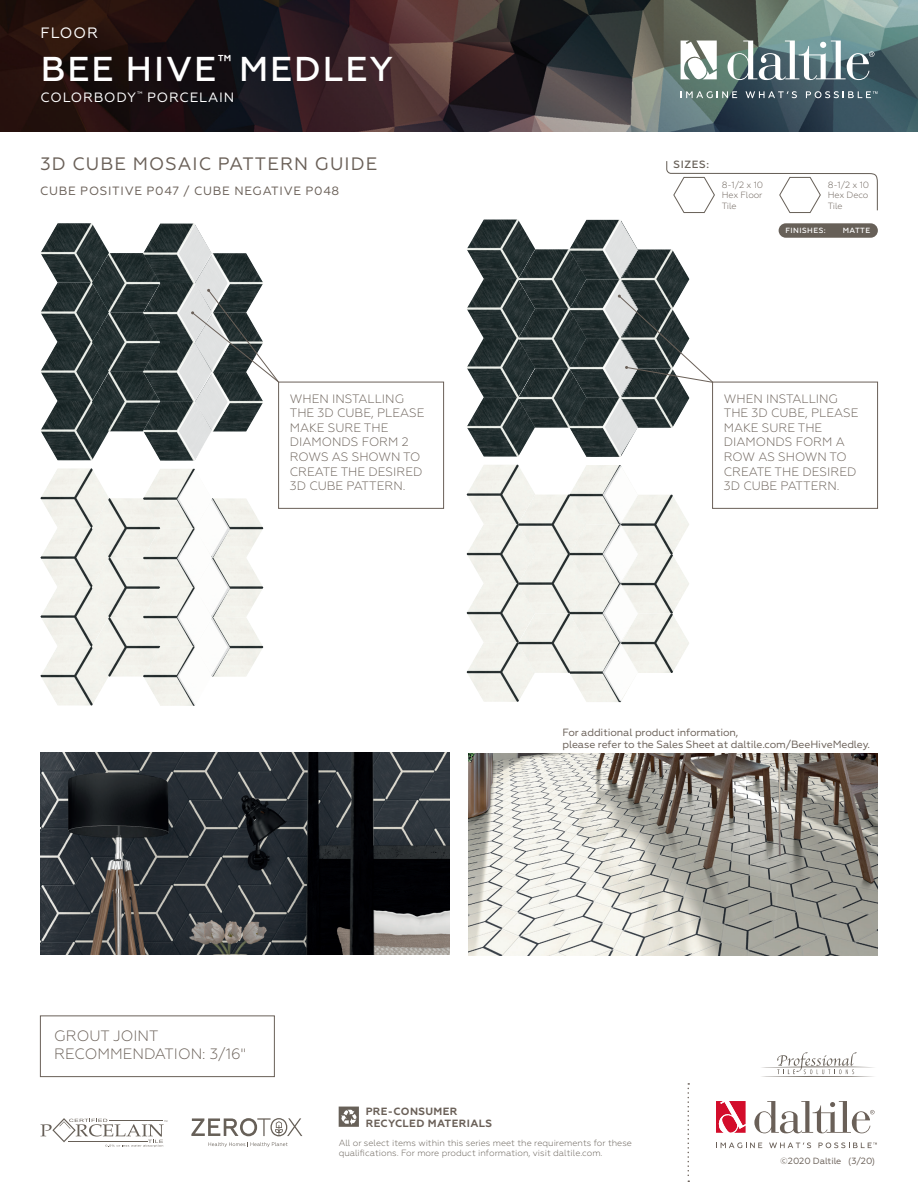
<style>
.page{position:relative;width:918px;height:1188px;background:#fff}
.page>*{position:absolute;margin:0;border:0;box-sizing:border-box;transform-origin:0 0}
.DAL_SS_Header_-_Cove{font:500 34.5px "Geometria";letter-spacing:.055em;color:#fff}
.t1{font:18px "Geometria";letter-spacing:.06em;color:#6a6058}
.t2{font:300 15px/18px "Geometria";color:#6a6058}
.DAL_SS_Header_Produc{font:15px "Geometria";letter-spacing:.06em;color:#fff}
.DAL_SS_Header_Second{font:13.5px "Geometria";letter-spacing:.06em;color:#fff}
.t3{font:300 12.15px/14.5px "Geometria";color:#6a6058}
.t4{font:12px "Geometria";letter-spacing:.06em;color:#6a6058}
.DAL_SS_Photo_Caption{font:10.5px/12px "Geometria";letter-spacing:-.01em;color:#6a6058}
.DAL_SS_Icon_Chart_Te{font:700 10.5px "Geometria";letter-spacing:.035em;color:#6a6058}
.DAL_SB_Chart_Header{font:500 10.5px "Geometria";letter-spacing:.06em;color:#676058}
.t5{font:300 9px/10.8px "Geometria";color:#676058}
.DAL_SS_Chart_Text_Le{font:300 9px/10.8px "Geometria";letter-spacing:-.01em;color:#6a6058}
.DAL_SS_Footer_Copyri{font:9px "Geometria";letter-spacing:-.01em;color:#6a6058}
.DAL_SB_Chart_Header-2{font:500 7.5px "Geometria";letter-spacing:.06em;color:#fff}
</style>
<div class="page">
<img style="left:0;top:0;width:918px;height:132px">
<svg style="left:688px;top:1083px;width:1px;height:99px"></svg>
<svg style="left:716px;top:1101px;width:30px;height:32px"></svg>
<svg style="left:754px;top:1101px;width:121px;height:32px"></svg>
<svg style="left:716px;top:1142px;width:46px;height:6px"></svg>
<svg style="left:769px;top:1142px;width:42px;height:6px"></svg>
<svg style="left:818px;top:1142px;width:59px;height:6px"></svg>
<img style="left:40px;top:753px;width:410px;height:201px">
<img style="left:468px;top:754px;width:410px;height:201px">
<svg style="left:681px;top:41px;width:36px;height:40px"></svg>
<svg style="left:728px;top:40px;width:147px;height:40px"></svg>
<svg style="left:681px;top:91px;width:56px;height:7px"></svg>
<svg style="left:746px;top:91px;width:51px;height:7px"></svg>
<svg style="left:806px;top:91px;width:71px;height:7px"></svg>
<svg style="left:40px;top:1118px;width:127px;height:29px"></svg>
<svg style="left:208px;top:1142px;width:80px;height:5px"></svg>
<svg style="left:191px;top:1118px;width:111px;height:18px"></svg>
<svg style="left:339px;top:1107px;width:20px;height:20px"></svg>
<img style="left:41px;top:223px;width:68px;height:237px">
<img style="left:92px;top:253px;width:51px;height:178px">
<img style="left:143px;top:224px;width:34px;height:237px">
<img style="left:467px;top:220px;width:68px;height:237px">
<img style="left:518px;top:249px;width:51px;height:179px">
<img style="left:569px;top:220px;width:34px;height:237px">
<img style="left:40px;top:468px;width:69px;height:237px">
<img style="left:230px;top:498px;width:33px;height:179px">
<img style="left:92px;top:498px;width:51px;height:179px">
<img style="left:143px;top:469px;width:34px;height:237px">
<img style="left:467px;top:465px;width:68px;height:237px">
<img style="left:638px;top:495px;width:51px;height:178px">
<img style="left:518px;top:495px;width:51px;height:178px">
<img style="left:569px;top:465px;width:34px;height:237px">
<div style="left:712px;top:382px;width:166px;height:127px;border:1px solid #6a6058"></div>
<div style="left:278px;top:382px;width:166px;height:127px;border:1px solid #6a6058"></div>
<svg style="left:177px;top:469px;width:53px;height:237px"></svg>
<svg style="left:603px;top:465px;width:35px;height:237px"></svg>
<svg style="left:177px;top:224px;width:103px;height:237px"></svg>
<svg style="left:603px;top:220px;width:111px;height:237px"></svg>
<div style="left:40px;top:1016px;width:235px;height:61px;border:1px solid #6a6058"></div>
<svg style="left:762px;top:1052px;width:112px;height:25px"></svg>
<div style="left:779px;top:223px;width:99px;height:15px;background:#676058;border-radius:7px"></div>
<svg style="left:666px;top:161px;width:212px;height:52px"></svg>
<p class="DAL_SS_Header_Produc" style="left:41px;top:24px;width:59px">FLOOR</p>
<p class="DAL_SS_Header_-_Cove" style="left:41px;top:48px;width:354px">BEE HIVE<sup>™</sup> MEDLEY</p>
<p class="DAL_SS_Header_Second" style="left:41px;top:89px;width:195px">COLORBODY<sup>™</sup> PORCELAIN</p>
<p class="t1" style="left:40px;top:153px;width:338px">3D CUBE MOSAIC PATTERN GUIDE</p>
<p class="t4" style="left:40px;top:184px;width:301px">CUBE POSITIVE P047 / CUBE NEGATIVE P048</p>
<p class="t3" style="left:290px;top:391px;width:136px">WHEN INSTALLING<br>THE 3D CUBE, PLEASE<br>MAKE SURE THE<br>DIAMONDS FORM 2<br>ROWS AS SHOWN TO<br>CREATE THE DESIRED<br>3D CUBE PATTERN.</p>
<p class="t2" style="left:54px;top:1027px;width:193px">GROUT JOINT<br>RECOMMENDATION: 3/16"</p>
<p class="DAL_SB_Chart_Header" style="left:674px;top:158px;width:37px">SIZES:</p>
<p class="DAL_SS_Chart_Text_Le" style="left:722px;top:179px;width:43px">8-1/2 x 10</p>
<p class="DAL_SS_Chart_Text_Le" style="left:722px;top:190px;width:42px">Hex Floor<br>Tile</p>
<p class="DAL_SS_Chart_Text_Le" style="left:828px;top:179px;width:43px;text-align:justify">8-1/2 x 10<br>Hex Deco Tile</p>
<p class="DAL_SB_Chart_Header-2" style="left:785px;top:226px;width:42px">FINISHES:</p>
<p class="DAL_SB_Chart_Header-2" style="left:843px;top:226px;width:29px">MATTE</p>
<p class="t3" style="left:724px;top:391px;width:136px">WHEN INSTALLING<br>THE 3D CUBE, PLEASE<br>MAKE SURE THE<br>DIAMONDS FORM A<br>ROW AS SHOWN TO<br>CREATE THE DESIRED<br>3D CUBE PATTERN.</p>
<p class="DAL_SS_Photo_Caption" style="left:563px;top:727px;width:309px">For additional product information,<br>please refer to the Sales Sheet at daltile.com/BeeHiveMedley.</p>
<p class="DAL_SS_Icon_Chart_Te" style="left:366px;top:1105px;width:93px">PRE-CONSUMER</p>
<p class="DAL_SS_Icon_Chart_Te" style="left:366px;top:1117px;width:128px">RECYCLED MATERIALS</p>
<p class="t5" style="left:339px;top:1137px;width:295px">All or select items within this series meet the requirements for these qualifications. For more product information, visit daltile.com.</p>
<p class="DAL_SS_Footer_Copyri" style="left:780px;top:1156px;width:96px">©2020 Daltile (3/20)</p>
</div>
